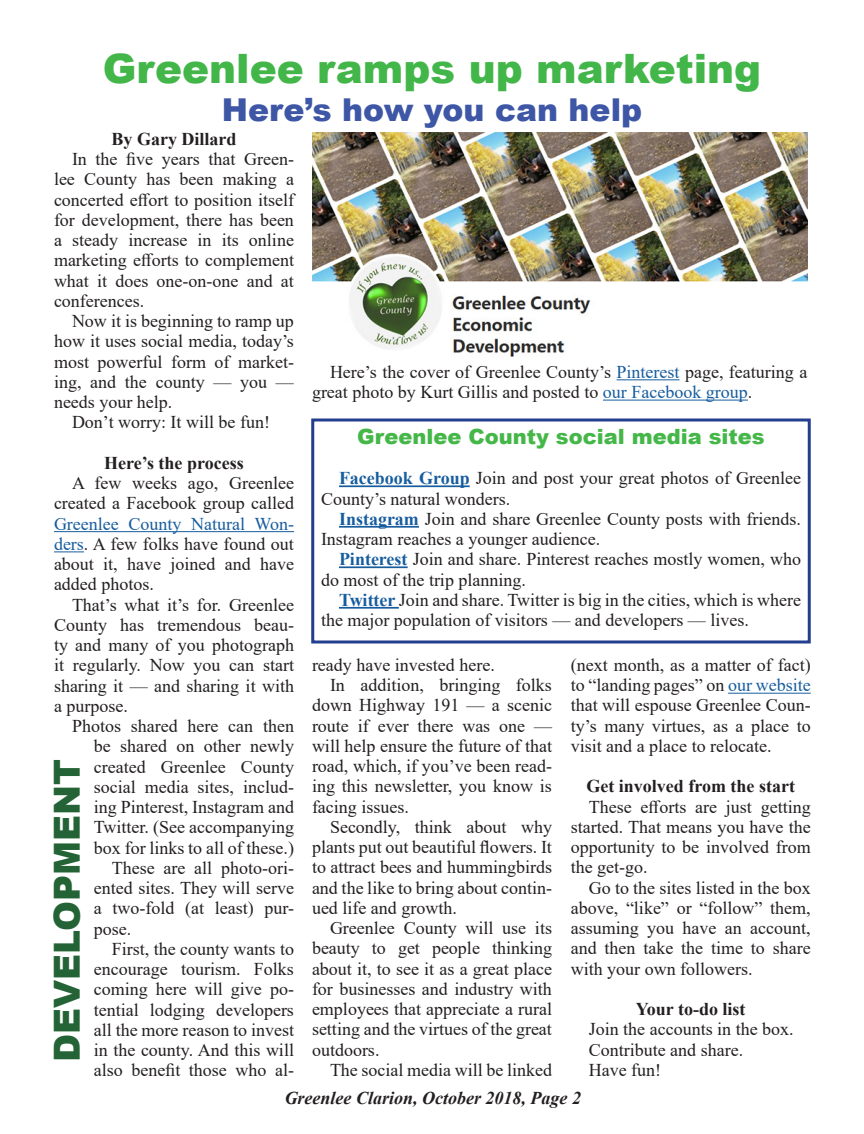
<style>
.page{position:relative;width:864px;height:1134px;background:#fff}
.page>*{position:absolute;margin:0;border:0;box-sizing:border-box;transform-origin:0 0}
.arial_27_centered{font:900 40.5px "Arial";color:#42b649}
.Times_text_12_13_5{font:900 36px "Arial";color:#246335}
.arial_27_centered-2{font:900 31.5px "Arial";color:#3d56a5}
.jump_head{font:900 21px "Arial";color:#45b749}
.Times_text_12_13_5-2{font:18px/20.2px "Times New Roman";color:#231f20;text-align:justify}
.times_byline{font:700 18px "Times New Roman";color:#231f20}
.t1{font:italic 700 18px "Times New Roman";color:#231f20}
.s1{color:#175d9e}
.s2{font-weight:700;color:#175d9e}
</style>
<div class="page">
<hr style="left:54px;top:531px;width:240px;height:1px;background:#175d9e">
<hr style="left:54px;top:551px;width:30px;height:1px;background:#175d9e">
<img style="left:312px;top:133px;width:495px;height:224px">
<hr style="left:617px;top:379px;width:63px;height:1px;background:#175d9e">
<hr style="left:603px;top:400px;width:145px;height:1px;background:#175d9e">
<hr style="left:728px;top:693px;width:83px;height:1px;background:#175d9e">
<hr style="left:339px;top:485px;width:131px;height:2px;background:#175d9e">
<hr style="left:339px;top:526px;width:80px;height:2px;background:#175d9e">
<hr style="left:339px;top:566px;width:69px;height:2px;background:#175d9e">
<hr style="left:339px;top:607px;width:60px;height:2px;background:#175d9e">
<div style="left:311px;top:418px;width:500px;height:226px;border:3px solid #233e8e"></div>
<p class="arial_27_centered" style="left:103px;top:39px;width:660px">Greenlee ramps up marketing</p>
<p class="arial_27_centered-2" style="left:222px;top:87px;width:422px">Here’s how you can help</p>
<p class="times_byline" style="left:112px;top:126px;width:127px">By Gary Dillard</p>
<p class="Times_text_12_13_5-2" style="left:54px;top:148px;width:242px;text-indent:18px">In the five years that Green&shy;lee County has been making a concerted effort to position itself for development, there has been a steady increase in its online marketing efforts to complement what it does one-on-one and at conferences.</p>
<p class="Times_text_12_13_5-2" style="left:54px;top:310px;width:242px;text-indent:18px">Now it is beginning to ramp up how it uses social media, today’s most powerful form of market&shy;ing, and the county — you — needs your help.</p>
<p class="Times_text_12_13_5-2" style="left:72px;top:412px;width:200px">Don’t worry: It will be fun!</p>
<p class="times_byline" style="left:104px;top:450px;width:141px">Here’s the process</p>
<p class="Times_text_12_13_5-2" style="left:54px;top:472px;width:242px;text-indent:18px">A few weeks ago, Greenlee created a Facebook group called <span class="s1">Greenlee County Natural Won&shy;ders</span>. A few folks have found out about it, have joined and have added photos.</p>
<p class="Times_text_12_13_5-2" style="left:54px;top:594px;width:242px;text-indent:18px">That’s what it’s for. Greenlee County has tremendous beau&shy;ty and many of you photograph it regularly. Now you can start sharing it — and sharing it with a purpose.</p>
<p class="Times_text_12_13_5-2" style="left:94px;top:715px;width:202px;text-indent:-22px">Photos shared here can then be shared on other newly created Greenlee County social media sites, includ&shy;ing Pinterest, Instagram and Twitter. (See accompanying box for links to all of these.)</p>
<p class="Times_text_12_13_5-2" style="left:94px;top:857px;width:202px;text-indent:18px">These are all photo-ori&shy;ented sites. They will serve a two-fold (at least) pur&shy;pose.</p>
<p class="Times_text_12_13_5-2" style="left:94px;top:938px;width:202px;text-indent:18px">First, the county wants to encourage tourism. Folks coming here will give po&shy;tential lodging developers all the more reason to invest in the county. And this will also benefit those who al-</p>
<p class="Times_text_12_13_5-2" style="left:312px;top:361px;width:497px;text-indent:18px">Here’s the cover of Greenlee County’s <span class="s1">Pinterest</span> page, featuring a great photo by Kurt Gillis and posted to <span class="s1">our Facebook group</span>.</p>
<p class="jump_head" style="left:357px;top:421px;width:409px">Greenlee County social media sites</p>
<p class="Times_text_12_13_5-2" style="left:321px;top:468px;width:482px;text-indent:18px"><span class="s2">Facebook Group</span> Join and post your great photos of Greenlee<br>County’s natural wonders.</p>
<p class="Times_text_12_13_5-2" style="left:321px;top:508px;width:482px;text-indent:18px"><span class="s2">Instagram</span> Join and share Greenlee County posts with friends.<br>Instagram reaches a younger audience.</p>
<p class="Times_text_12_13_5-2" style="left:321px;top:549px;width:482px;text-indent:18px"><span class="s2">Pinterest</span> Join and share. Pinterest reaches mostly women, who do most of the trip planning.</p>
<p class="Times_text_12_13_5-2" style="left:321px;top:589px;width:482px;text-indent:18px"><span class="s2">Twitter</span> Join and share. Twitter is big in the cities, which is where the major population of visitors — and developers — lives.</p>
<p class="Times_text_12_13_5-2" style="left:312px;top:654px;width:184px">ready have invested here.</p>
<p class="Times_text_12_13_5-2" style="left:312px;top:675px;width:242px;text-indent:18px">In addition, bringing folks down Highway 191 — a scenic route if ever there was one — will help ensure the future of that road, which, if you’ve been read&shy;ing this newsletter, you know is facing issues.</p>
<p class="Times_text_12_13_5-2" style="left:312px;top:816px;width:242px;text-indent:18px">Secondly, think about why plants put out beautiful flowers. It to attract bees and hummingbirds and the like to bring about contin&shy;ued life and growth.</p>
<p class="Times_text_12_13_5-2" style="left:312px;top:918px;width:242px;text-indent:18px">Greenlee County will use its beauty to get people thinking about it, to see it as a great place for businesses and industry with employees that appreciate a rural setting and the virtues of the great outdoors.</p>
<p class="Times_text_12_13_5-2" style="left:330px;top:1059px;width:224px">The social media will be linked</p>
<p class="Times_text_12_13_5-2" style="left:571px;top:654px;width:242px">(next month, as a matter of fact) to “landing pages” on <span class="s1">our website </span>that will espouse Greenlee Coun&shy;ty’s many virtues, as a place to visit and a place to relocate.</p>
<p class="times_byline" style="left:586px;top:773px;width:210px">Get involved from the start</p>
<p class="Times_text_12_13_5-2" style="left:571px;top:796px;width:242px;text-indent:18px">These efforts are just getting started. That means you have the opportunity to be involved from the get-go.</p>
<p class="Times_text_12_13_5-2" style="left:571px;top:877px;width:242px;text-indent:18px">Go to the sites listed in the box above, “like” or “follow” them, assuming you have an account, and then take the time to share with your own followers.</p>
<p class="times_byline" style="left:636px;top:996px;width:111px">Your to-do list</p>
<p class="Times_text_12_13_5-2" style="left:589px;top:1019px;width:206px">Join the accounts in the box.</p>
<p class="Times_text_12_13_5-2" style="left:589px;top:1039px;width:156px">Contribute and share.</p>
<p class="Times_text_12_13_5-2" style="left:589px;top:1059px;width:74px">Have fun!</p>
<p class="Times_text_12_13_5" style="left:41px;top:1062px;width:305px;rotate:-90deg">DEVELOPMENT</p>
<p class="t1" style="left:285px;top:1086px;width:298px">Greenlee Clarion, October 2018, Page 2</p>
</div>
